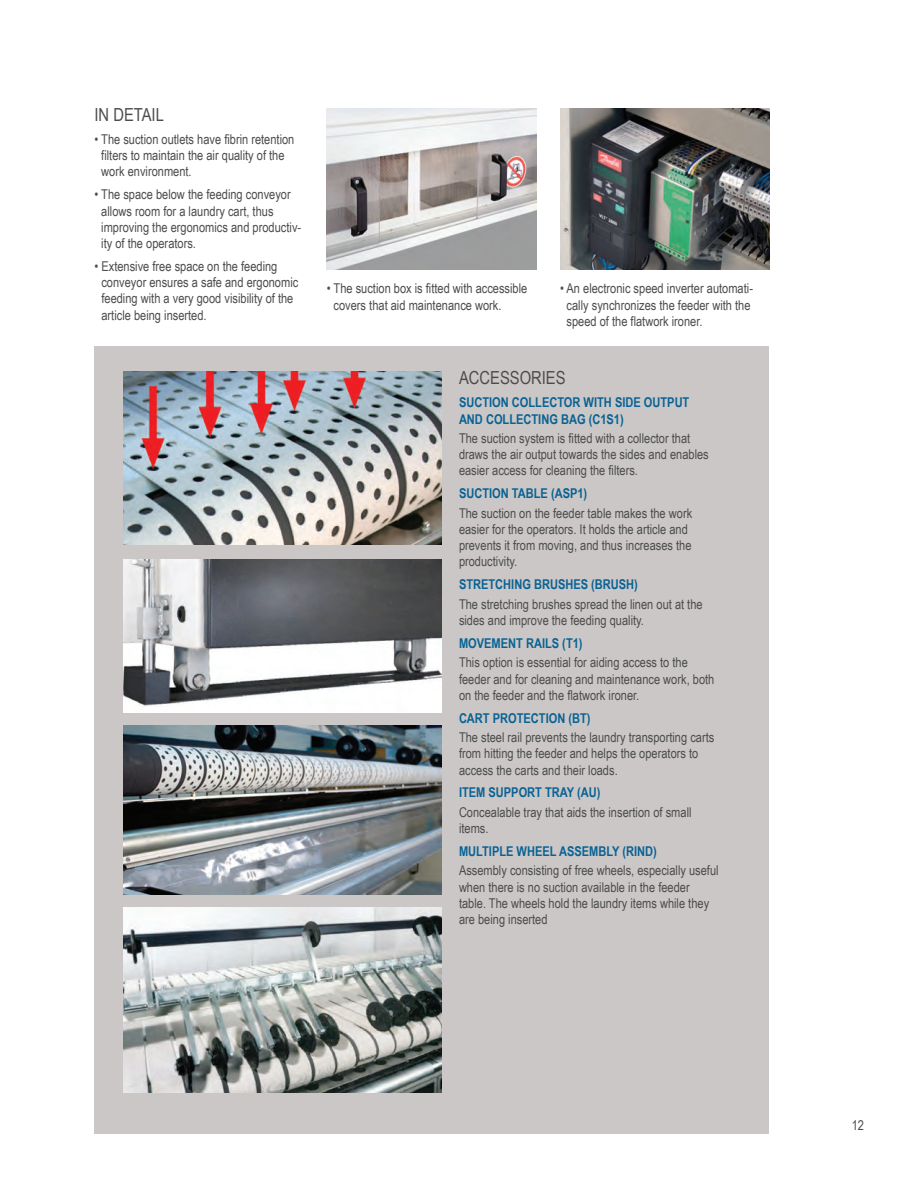
<style>
.page{position:relative;width:918px;height:1188px;background:#fff}
.page>*{position:absolute;margin:0;border:0;box-sizing:border-box;transform-origin:0 0}
.t1{font:18px "Arial Narrow";color:#4b4c4d}
.t2{font:13.5px/16.2px "Arial Narrow";color:#4b4c4d}
.t3{font:700 13.5px/16.2px "Arial Narrow";color:#086294}
</style>
<div class="page">
<div style="left:94px;top:347px;width:676px;height:787px;background:#cbc7c6"></div>
<img style="left:327px;top:108px;width:209px;height:162px">
<img style="left:560px;top:108px;width:210px;height:162px">
<img style="left:124px;top:371px;width:317px;height:174px">
<img style="left:124px;top:726px;width:317px;height:168px">
<img style="left:124px;top:559px;width:317px;height:153px">
<img style="left:124px;top:907px;width:317px;height:185px">
<h1 class="t1" style="left:94px;top:105px;width:71px">IN DETAIL</h1>
<p class="t2" style="left:101px;top:131px;width:195px;text-indent:-7px">• The suction outlets have fibrin retention filters to maintain the air quality of the work environment.</p>
<p class="t2" style="left:101px;top:186px;width:201px;text-indent:-7px">• The space below the feeding conveyor allows room for a laundry cart, thus improving the ergonomics and productiv&shy;ity of the operators.</p>
<p class="t2" style="left:101px;top:258px;width:198px;text-indent:-7px">• Extensive free space on the feeding conveyor ensures a safe and ergonomic feeding with a very good visibility of the article being inserted.</p>
<p class="t2" style="left:334px;top:280px;width:195px;text-indent:-7px">• The suction box is fitted with accessible covers that aid maintenance work.</p>
<p class="t2" style="left:567px;top:280px;width:188px;text-indent:-6px">• An electronic speed inverter automati&shy;cally synchronizes the feeder with the speed of the flatwork ironer.</p>
<h1 class="t1" style="left:459px;top:368px;width:108px">ACCESSORIES</h1>
<p class="t3" style="left:459px;top:394px;width:232px">SUCTION COLLECTOR WITH SIDE OUTPUT<br>AND COLLECTING BAG (C1S1)</p>
<p class="t2" style="left:459px;top:430px;width:251px">The suction system is fitted with a collector that draws the air output towards the sides and enables easier access for cleaning the filters.</p>
<p class="t3" style="left:459px;top:485px;width:130px">SUCTION TABLE (ASP1)</p>
<p class="t2" style="left:459px;top:505px;width:235px">The suction on the feeder table makes the work easier for the operators. It holds the article and prevents it from moving, and thus increases the productivity.</p>
<p class="t3" style="left:459px;top:576px;width:180px">STRETCHING BRUSHES (BRUSH)</p>
<p class="t2" style="left:459px;top:596px;width:245px">The stretching brushes spread the linen out at the sides and improve the feeding quality.</p>
<p class="t3" style="left:459px;top:635px;width:125px">MOVEMENT RAILS (T1)</p>
<p class="t2" style="left:459px;top:654px;width:257px">This option is essential for aiding access to the feeder and for cleaning and maintenance work, both on the feeder and the flatwork ironer.</p>
<p class="t3" style="left:459px;top:710px;width:133px">CART PROTECTION (BT)</p>
<p class="t2" style="left:459px;top:729px;width:257px">The steel rail prevents the laundry transporting carts from hitting the feeder and helps the operators to access the carts and their loads.</p>
<p class="t3" style="left:459px;top:784px;width:143px">ITEM SUPPORT TRAY (AU)</p>
<p class="t2" style="left:459px;top:804px;width:234px">Concealable tray that aids the insertion of small items.</p>
<p class="t3" style="left:459px;top:843px;width:199px">MULTIPLE WHEEL ASSEMBLY (RIND)</p>
<p class="t2" style="left:459px;top:863px;width:261px">Assembly consisting of free wheels, especially useful when there is no suction available in the feeder table. The wheels hold the laundry items while they are being inserted</p>
<p class="t2" style="left:852px;top:1117px;width:14px">12</p>
</div>
